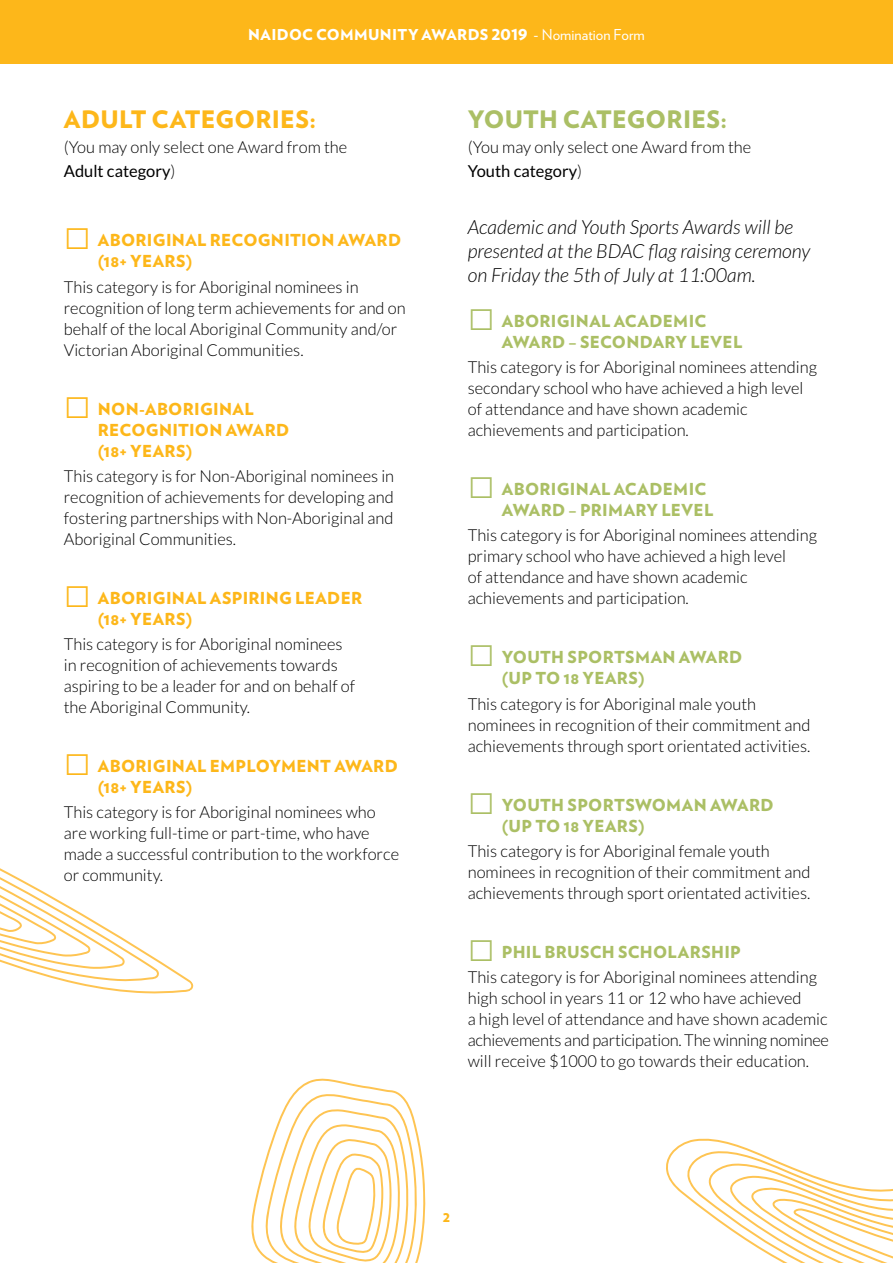
<style>
.page{position:relative;width:893px;height:1263px;background:#fff}
.page>*{position:absolute;margin:0;border:0;box-sizing:border-box;transform-origin:0 0}
.t1{font:900 24px "Verlag";letter-spacing:.01em;color:#fdb71a}
.t2{font:900 24px "Verlag";letter-spacing:.01em;color:#abbf65}
.t3{font:italic 300 19.5px/24px "Lato";color:#000}
.t4{font:300 16.5px/21px "Lato";color:#000}
.t5{font:900 16.5px/21px "Verlag";letter-spacing:.02em;color:#abbf65}
.t6{font:900 16.5px/21px "Verlag";letter-spacing:.02em;color:#fdb71a}
.t7{font:900 15px "Verlag";letter-spacing:.02em;color:#fff}
.t8{font:15px "Verlag";color:#fff}
.t9{font:900 15px "Verlag";color:#fdb71a}
.s1{font-weight:400}
.s2{font-family:"Arial";font-weight:700;font-size:45px}
</style>
<div class="page">
<div style="left:0;top:0;width:893px;height:64px;background:#fdb71a"></div>
<svg style="left:0;top:868px;width:194px;height:126px"></svg>
<svg style="left:251px;top:1079px;width:174px;height:184px"></svg>
<svg style="left:686px;top:1138px;width:21px;height:75px"></svg>
<svg style="left:707px;top:1138px;width:23px;height:92px"></svg>
<svg style="left:730px;top:1142px;width:163px;height:121px"></svg>
<p class="t7" style="left:248px;top:23px;width:242px">NAIDOC COMMUNITY AWARDS</p>
<p class="t8" style="left:533px;top:24px;width:113px">- Nomination Form</p>
<h1 class="t1" style="left:64px;top:100px;width:254px">ADULT CATEGORIES:</h1>
<p class="t4" style="left:64px;top:135px;width:285px;line-height:24px">(You may only select one Award from the<br><span class="s1">Adult category</span>)</p>
<p class="t6" style="left:98px;top:229px;width:305px;text-indent:-34px"><span class="s2">□</span> ABORIGINAL RECOGNITION AWARD (18+ YEARS)</p>
<p class="t4" style="left:64px;top:276px;width:343px">This category is for Aboriginal nominees in recognition of long term achievements for and on behalf of the local Aboriginal Community and/or Victorian Aboriginal Communities.</p>
<p class="t6" style="left:98px;top:397px;width:193px;text-indent:-34px"><span class="s2">□</span> NON-ABORIGINAL<br>RECOGNITION AWARD (18+ YEARS)</p>
<p class="t4" style="left:64px;top:465px;width:332px;text-align:justify">This category is for Non-Aboriginal nominees in recognition of achievements for developing and fostering partnerships with Non-Aboriginal and Aboriginal Communities.</p>
<p class="t6" style="left:98px;top:586px;width:266px;text-indent:-34px"><span class="s2">□</span> ABORIGINAL ASPIRING LEADER (18+ YEARS)</p>
<p class="t4" style="left:64px;top:634px;width:293px">This category is for Aboriginal nominees in recognition of achievements towards aspiring to be a leader for and on behalf of the Aboriginal Community.</p>
<p class="t6" style="left:98px;top:755px;width:302px;text-indent:-34px"><span class="s2">□</span> ABORIGINAL EMPLOYMENT AWARD (18+ YEARS)</p>
<p class="t4" style="left:64px;top:802px;width:337px">This category is for Aboriginal nominees who are working full-time or part-time, who have made a successful contribution to the workforce or community.</p>
<h1 class="t2" style="left:468px;top:100px;width:261px">YOUTH CATEGORIES:</h1>
<p class="t4" style="left:468px;top:135px;width:285px;line-height:24px">(You may only select one Award from the<br><span class="s1">Youth category</span>)</p>
<p class="t3" style="left:468px;top:215px;width:344px">Academic and Youth Sports Awards will be presented at the BDAC flag raising ceremony on Friday the 5th of July at 11:00am.</p>
<p class="t5" style="left:502px;top:309px;width:242px;text-indent:-34px"><span class="s2">□</span> ABORIGINAL ACADEMIC<br>AWARD – SECONDARY LEVEL</p>
<p class="t4" style="left:468px;top:357px;width:351px">This category is for Aboriginal nominees attending secondary school who have achieved a high level of attendance and have shown academic achievements and participation.</p>
<p class="t5" style="left:502px;top:478px;width:213px;text-indent:-34px"><span class="s2">□</span> ABORIGINAL ACADEMIC<br>AWARD – PRIMARY LEVEL</p>
<p class="t4" style="left:468px;top:525px;width:351px">This category is for Aboriginal nominees attending primary school who have achieved a high level<br>of attendance and have shown academic achievements and participation.</p>
<p class="t5" style="left:502px;top:646px;width:242px;text-indent:-34px"><span class="s2">□</span> YOUTH SPORTSMAN AWARD (UP TO 18 YEARS)</p>
<p class="t4" style="left:468px;top:693px;width:344px">This category is for Aboriginal male youth nominees in recognition of their commitment and achievements through sport orientated activities.</p>
<p class="t5" style="left:502px;top:793px;width:273px;text-indent:-34px"><span class="s2">□</span> YOUTH SPORTSWOMAN AWARD (UP TO 18 YEARS)</p>
<p class="t4" style="left:468px;top:840px;width:344px">This category is for Aboriginal female youth nominees in recognition of their commitment and achievements through sport orientated activities.</p>
<p class="t5" style="left:468px;top:940px;width:275px"><span class="s2">□</span> PHIL BRUSCH SCHOLARSHIP</p>
<p class="t4" style="left:468px;top:967px;width:363px">This category is for Aboriginal nominees attending high school in years 11 or 12 who have achieved<br>a high level of attendance and have shown academic achievements and participation. The winning nominee will receive $1000 to go towards their education.</p>
<p class="t9" style="left:443px;top:1204px;width:9px">2</p>
</div>
